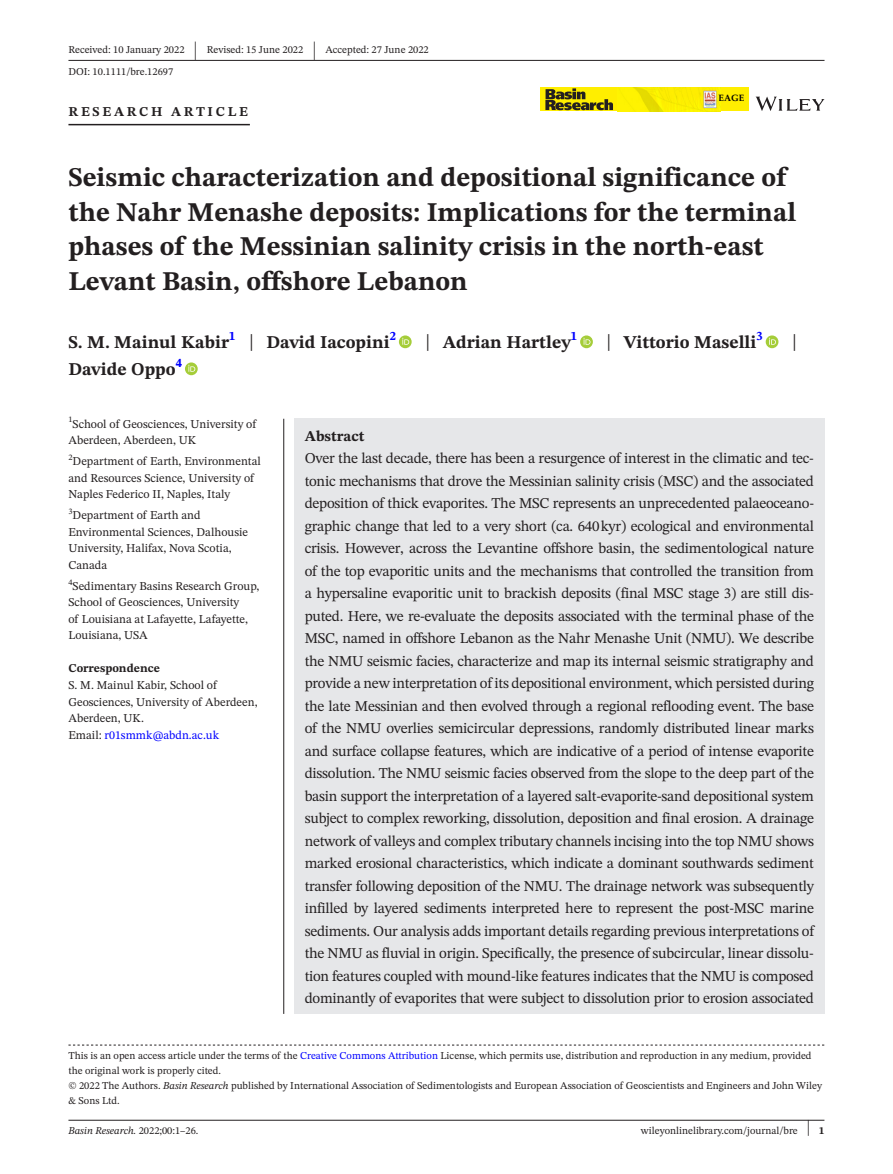
<style>
.page{position:relative;width:893px;height:1174px;background:#fff}
.page>*{position:absolute;margin:0;border:0;box-sizing:border-box;transform-origin:0 0}
.t1{font:700 27px/34.5px "STIX Two Text";color:#231f20}
.t2{font:25.65px "STIX Two Text";color:#231f20;scale:.49 1}
.t3{font:23.4px "STIX Two Text";color:#231f20;scale:.77 1}
.t4{font:22.2px "STIX Two Text";color:#231f20;scale:.57 1}
.t5{font:700 18px "STIX Two Text";color:#231f20}
.t6{font:15px/22.5px "STIX Two Text";letter-spacing:-.02em;color:#231f20;text-align:justify}
.t7{font:700 15px "STIX Two Text";color:#231f20}
.t8{font:700 13.5px "STIX Two Text";letter-spacing:.2em;color:#231f20}
.t9{font:12px/16.5px "STIX Two Text";color:#231f20}
.t10{font:700 12px "STIX Two Text";color:#231f20}
.t11{font:10.5px/15px "STIX Two Text";color:#231f20}
.t12{font:italic 10.5px "STIX Two Text";color:#231f20}
.t13{font:700 9.15px "Palatino Linotype";color:#000}
.s1{font-weight:400;font-size:23.4px}
.s2{color:#00f}
.s3{font-style:italic}
.s4{font-style:normal}
.s5{font-weight:700;font-size:10.5px}
</style>
<div class="page">
<hr style="left:68px;top:1119px;width:756px;height:1px;background:#231f20">
<svg style="left:756px;top:97px;width:68px;height:14px"></svg>
<div style="left:540px;top:88px;width:208px;height:23px;background:#fe0"></div>
<img style="left:634px;top:88px;width:87px;height:23px">
<svg style="left:545px;top:88px;width:68px;height:22px"></svg>
<hr style="left:68px;top:60px;width:756px;height:1px;background:#231f20">
<hr style="left:68px;top:124px;width:182px;height:1px;background:#231f20">
<svg style="left:399px;top:335px;width:13px;height:13px"></svg>
<svg style="left:402px;top:338px;width:7px;height:7px"></svg>
<svg style="left:580px;top:335px;width:13px;height:13px"></svg>
<svg style="left:583px;top:338px;width:7px;height:7px"></svg>
<div style="left:766px;top:335px;width:12px;height:13px;background:#a5cd39;border-radius:50%"></div>
<svg style="left:769px;top:338px;width:7px;height:7px"></svg>
<svg style="left:185px;top:362px;width:13px;height:13px"></svg>
<svg style="left:188px;top:365px;width:7px;height:7px"></svg>
<svg style="left:68px;top:1044px;width:756px;height:1px"></svg>
<div style="left:294px;top:419px;width:530px;height:595px;background:#e6e7e9"></div>
<hr style="left:283px;top:419px;width:1px;height:595px;background:#231f20">
<p class="t11" style="left:68px;top:42px;width:118px">Received: 10 January 2022</p>
<h2 class="t2" style="left:194px;top:32px;width:8px">|</h2>
<p class="t11" style="left:207px;top:42px;width:98px">Revised: 15 June 2022</p>
<h2 class="t2" style="left:313px;top:32px;width:8px">|</h2>
<p class="t11" style="left:325px;top:42px;width:105px">Accepted: 27 June 2022</p>
<p class="t11" style="left:68px;top:64px;width:106px">DOI: 10.1111/bre.12697</p>
<p class="t8" style="left:68px;top:101px;width:181px">RESEARCH ARTICLE</p>
<p class="t13" style="left:718px;top:92px;width:27px">EAGE</p>
<h1 class="t1" style="left:68px;top:161px;width:729px">Seismic characterization and depositional significance of the Nahr Menashe deposits: Implications for the terminal phases of the Messinian salinity crisis in the north-east Levant Basin, offshore Lebanon</h1>
<p class="t5" style="left:68px;top:329px;width:329px">S. M. Mainul Kabir<sup>1</sup> <span class="s1">|</span> David Iacopini<sup>2</sup></p>
<p class="t5" style="left:425px;top:329px;width:153px"><span class="s1">|</span> Adrian Hartley<sup>1</sup></p>
<p class="t5" style="left:607px;top:329px;width:158px"><span class="s1">|</span> Vittorio Maselli<sup>3</sup></p>
<h3 class="t3" style="left:792px;top:326px;width:8px">|</h3>
<p class="t5" style="left:68px;top:356px;width:115px">Davide Oppo<sup>4</sup></p>
<p class="t9" style="left:68px;top:415px;width:189px"><sup>1</sup>School of Geosciences, University of<br>Aberdeen, Aberdeen, UK</p>
<p class="t9" style="left:68px;top:453px;width:194px"><sup>2</sup>Department of Earth, Environmental and Resources Science, University of<br>Naples Federico II, Naples, Italy</p>
<p class="t9" style="left:68px;top:507px;width:181px"><sup>3</sup>Department of Earth and<br>Environmental Sciences, Dalhousie<br>University, Halifax, Nova Scotia,<br>Canada</p>
<p class="t9" style="left:68px;top:577px;width:193px"><sup>4</sup>Sedimentary Basins Research Group,<br>School of Geosciences, University<br>of Louisiana at Lafayette, Lafayette,<br>Louisiana, USA</p>
<p class="t10" style="left:68px;top:660px;width:93px">Correspondence</p>
<p class="t9" style="left:68px;top:676px;width:191px">S. M. Mainul Kabir, School of<br>Geosciences, University of Aberdeen,<br>Aberdeen, UK.<br>Email: <span class="s2">r01smmk@abdn.ac.uk</span></p>
<p class="t7" style="left:305px;top:425px;width:61px">Abstract</p>
<p class="t6" style="left:305px;top:447px;width:511px">Over the last decade, there has been a resurgence of interest in the climatic and tec&shy;tonic mechanisms that drove the Messinian salinity crisis (MSC) and the associated deposition of thick evaporites. The MSC represents an unprecedented palaeoceano&shy;graphic change that led to a very short (ca. 640kyr) ecological and environmental crisis. However, across the Levantine offshore basin, the sedimentological nature of the top evaporitic units and the mechanisms that controlled the transition from a hypersaline evaporitic unit to brackish deposits (final MSC stage 3) are still dis&shy;puted. Here, we re-evaluate the deposits associated with the terminal phase of the MSC, named in offshore Lebanon as the Nahr Menashe Unit (NMU). We describe the NMU seismic facies, characterize and map its internal seismic stratigraphy and provide a new interpretation of its depositional environment, which persisted during the late Messinian and then evolved through a regional reflooding event. The base of the NMU overlies semicircular depressions, randomly distributed linear marks and surface collapse features, which are indicative of a period of intense evaporite dissolution. The NMU seismic facies observed from the slope to the deep part of the basin support the interpretation of a layered salt-evaporite-sand depositional system subject to complex reworking, dissolution, deposition and final erosion. A drainage network of valleys and complex tributary channels incising into the top NMU shows marked erosional characteristics, which indicate a dominant southwards sediment transfer following deposition of the NMU. The drainage network was subsequently infilled by layered sediments interpreted here to represent the post-MSC marine sediments. Our analysis adds important details regarding previous interpretations of the NMU as fluvial in origin. Specifically, the presence of subcircular, linear dissolu&shy;tion features coupled with mound-like features indicates that the NMU is composed dominantly of evaporites that were subject to dissolution prior to erosion associated</p>
<p class="t11" style="left:68px;top:1048px;width:755px">This is an open access article under the terms of the <span class="s2">Creative Commons Attribution</span> License, which permits use, distribution and reproduction in any medium, provided the original work is properly cited.<br>© 2022 The Authors. <span class="s3">Basin Research</span> published by International Association of Sedimentologists and European Association of Geoscientists and Engineers and John Wiley &amp; Sons Ltd.</p>
<p class="t12" style="left:68px;top:1123px;width:132px">Basin Research. <span class="s4">2022;00:1–26.</span></p>
<h3 class="t4" style="left:807px;top:1112px;width:32px">| <span class="s5">1</span></h3>
<p class="t11" style="left:641px;top:1123px;width:158px">wileyonlinelibrary.com/journal/bre</p>
</div>
